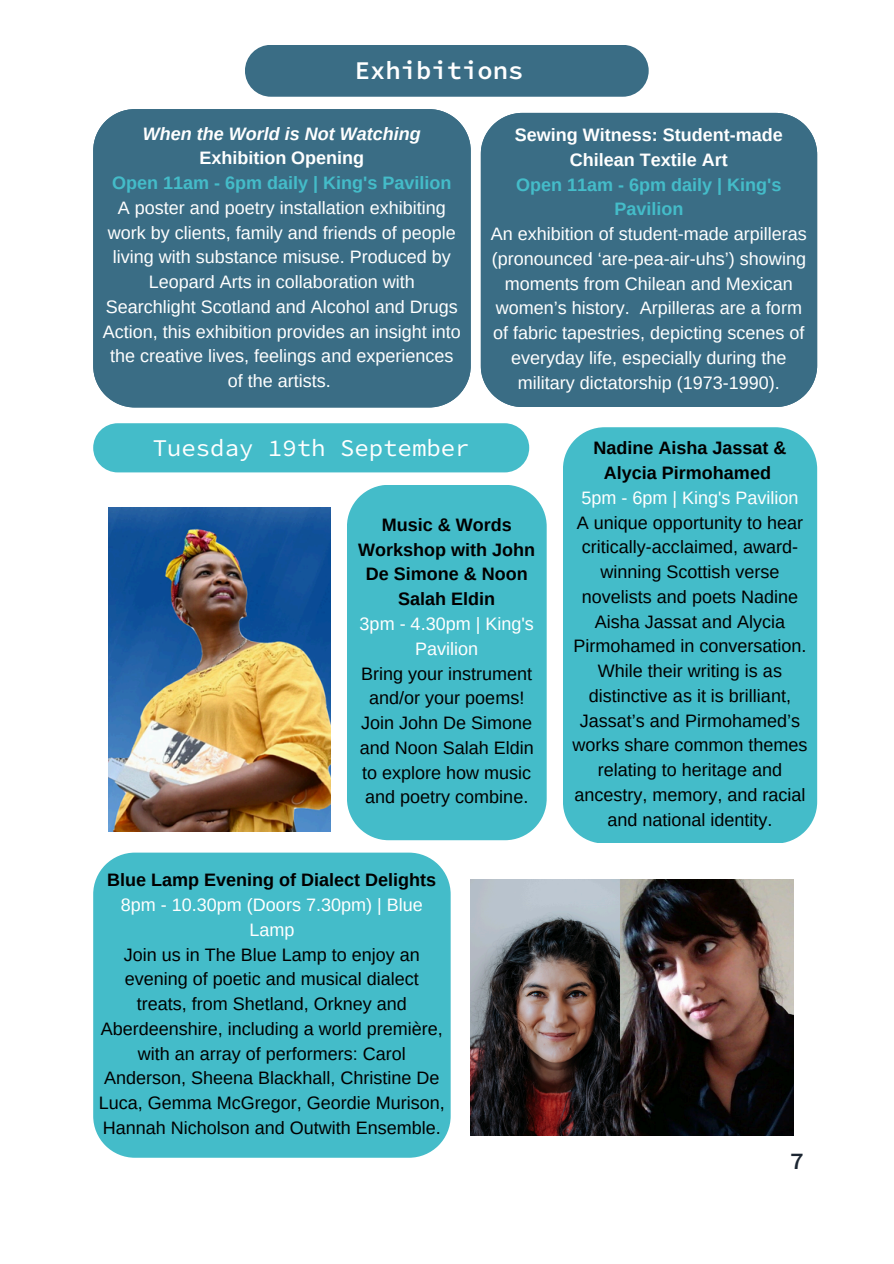
<style>
.page{position:relative;width:894px;height:1264px;background:#fff}
.page>*{position:absolute;margin:0;border:0;box-sizing:border-box;transform-origin:0 0}
.t1{font:600 25.5px "Source Code Pro";color:#fff}
.t2{font:24px "Source Code Pro";color:#fff}
.t3{font:600 24px "Source Code Pro";color:#1c2632}
.t4{font:18px/24.8px "Arimo";color:#000;text-align:center}
.t5{font:18px/24.8px "Arimo";color:#fff;text-align:center}
.t6{font:700 18px/24.8px "Arimo";color:#000;text-align:center}
.t7{font:700 18px/24.8px "Arimo";color:#44bcc9;text-align:center}
.t8{font:700 18px/24.8px "Arimo";color:#fff;text-align:center}
.t9{font:italic 700 18px/24.8px "Arimo";color:#fff;text-align:center}
.s1{font-style:normal}
</style>
<div class="page">
<div style="left:93px;top:423px;width:436px;height:49px;background:#44bcc9;border-radius:25px"></div>
<div style="left:93px;top:109px;width:377px;height:298px;background:#3a6d85"></div>
<svg style="left:480px;top:113px;width:336px;height:293px;background:#45758c"></svg>
<div style="left:347px;top:485px;width:199px;height:355px;background:#44bcc9"></div>
<div style="left:563px;top:427px;width:253px;height:416px;background:#44bcc9"></div>
<div style="left:93px;top:852px;width:357px;height:305px;background:#44bcc9"></div>
<img style="left:470px;top:879px;width:323px;height:256px">
<div style="left:245px;top:45px;width:403px;height:52px;background:#3a6d85;border-radius:26px"></div>
<img style="left:108px;top:507px;width:223px;height:324px">
<p class="t1" style="left:355px;top:53px;width:170px">Exhibitions</p>
<p class="t9" style="left:143px;top:121px;width:279px">When the World is Not Watching<br><span class="s1">Exhibition Opening</span></p>
<p class="t7" style="left:112px;top:170px;width:340px">Open 11am - 6pm daily | King's Pavilion</p>
<p class="t5" style="left:103px;top:195px;width:359px">A poster and poetry installation exhibiting work by clients, family and friends of people living with substance misuse. Produced by Leopard Arts in collaboration with Searchlight Scotland and Alcohol and Drugs Action, this exhibition provides an insight into the creative lives, feelings and experiences of the artists.</p>
<p class="t8" style="left:514px;top:122px;width:269px">Sewing Witness: Student-made<br>Chilean Textile Art</p>
<p class="t7" style="left:516px;top:172px;width:267px">Open 11am - 6pm daily | King's<br>Pavilion</p>
<p class="t5" style="left:490px;top:221px;width:317px">An exhibition of student-made arpilleras (pronounced ‘are-pea-air-uhs’) showing moments from Chilean and Mexican women’s history. Arpilleras are a form of fabric tapestries, depicting scenes of everyday life, especially during the military dictatorship (1973-1990).</p>
<h1 class="t2" style="left:153px;top:432px;width:318px">Tuesday 19th September</h1>
<h2 class="t6" style="left:358px;top:512px;width:178px">Music &amp; Words<br>Workshop with John<br>De Simone &amp; Noon<br>Salah Eldin</h2>
<p class="t5" style="left:359px;top:611px;width:176px">3pm - 4.30pm | King's<br>Pavilion</p>
<p class="t4" style="left:359px;top:661px;width:176px">Bring your instrument and/or your poems!<br>Join John De Simone and Noon Salah Eldin to explore how music and poetry combine.</p>
<p class="t6" style="left:107px;top:867px;width:330px">Blue Lamp Evening of Dialect Delights</p>
<p class="t5" style="left:121px;top:892px;width:303px">8pm - 10.30pm (Doors 7.30pm) | Blue<br>Lamp</p>
<p class="t4" style="left:99px;top:942px;width:347px">Join us in The Blue Lamp to enjoy an evening of poetic and musical dialect treats, from Shetland, Orkney and Aberdeenshire, including a world première, with an array of performers: Carol Anderson, Sheena Blackhall, Christine De Luca, Gemma McGregor, Geordie Murison, Hannah Nicholson and Outwith Ensemble.</p>
<p class="t6" style="left:593px;top:435px;width:194px">Nadine Aisha Jassat &amp;<br>Alycia Pirmohamed</p>
<p class="t5" style="left:581px;top:485px;width:219px">5pm - 6pm | King's Pavilion</p>
<p class="t4" style="left:572px;top:510px;width:236px">A unique opportunity to hear critically-acclaimed, award&shy;winning Scottish verse novelists and poets Nadine<br>Aisha Jassat and Alycia<br>Pirmohamed in conversation.<br>While their writing is as distinctive as it is brilliant,<br>Jassat’s and Pirmohamed’s works share common themes relating to heritage and ancestry, memory, and racial and national identity.</p>
<p class="t3" style="left:789px;top:1144px;width:16px">7</p>
</div>
